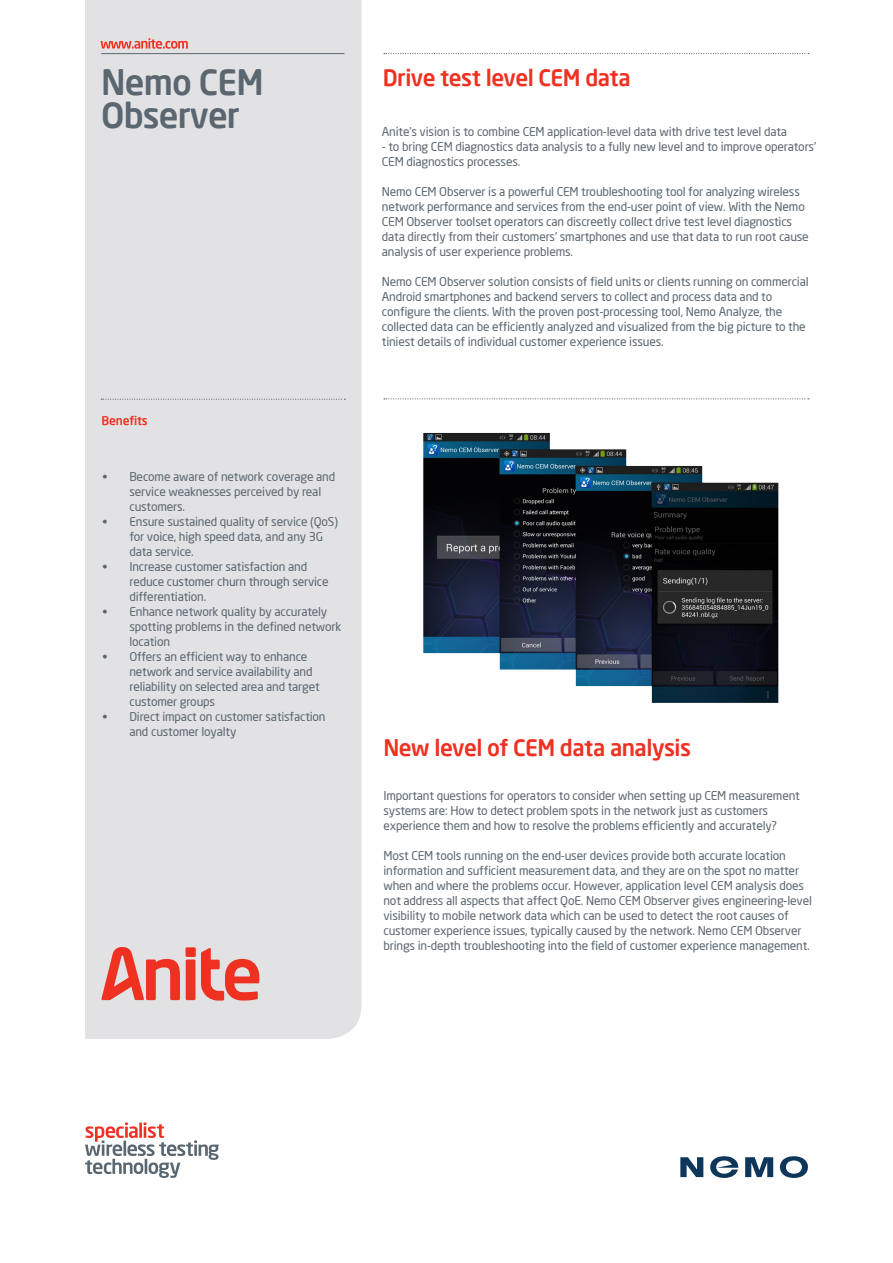
<style>
.page{position:relative;width:893px;height:1263px;background:#fff}
.page>*{position:absolute;margin:0;border:0;box-sizing:border-box;transform-origin:0 0}
.MainheadLevel1{font:500 34.5px/32.2px "Neo Sans";letter-spacing:-.025em;color:#5a6670}
.Slide_headline_-_SIN{font:500 22.5px "Neo Sans";letter-spacing:-.025em;color:#ef3122}
.BodyText{font:12px/15px "Neo Sans";letter-spacing:-.015em;color:#5a6670}
.SubheadLevel1{font:500 12px "Neo Sans";letter-spacing:-.015em;color:#ef3122}
</style>
<div class="page">
<div style="left:85px;top:0;width:276px;height:1039px;background:#e2e2e4"></div>
<svg style="left:101px;top:947px;width:158px;height:53px;background:#e88b84"></svg>
<hr style="left:101px;top:53px;width:243px;height:1px;background:#5a6670">
<svg style="left:101px;top:399px;width:244px;height:1px"></svg>
<svg style="left:384px;top:53px;width:425px;height:1px"></svg>
<svg style="left:384px;top:398px;width:425px;height:1px"></svg>
<svg style="left:85px;top:1122px;width:134px;height:56px"></svg>
<svg style="left:101px;top:38px;width:87px;height:11px"></svg>
<svg style="left:680px;top:1157px;width:23px;height:20px"></svg>
<svg style="left:745px;top:1157px;width:28px;height:20px"></svg>
<svg style="left:780px;top:1156px;width:28px;height:22px"></svg>
<svg style="left:710px;top:1156px;width:28px;height:22px"></svg>
<img style="left:423px;top:433px;width:356px;height:270px">
<h1 class="MainheadLevel1" style="left:101px;top:66px;width:164px">Nemo CEM<br>Observer</h1>
<p class="SubheadLevel1" style="left:101px;top:413px;width:48px">Benefits</p>
<p class="BodyText" style="left:129px;top:469px;width:207px;text-indent:-27px">• Become aware of network coverage and service weaknesses perceived by real customers.</p>
<p class="BodyText" style="left:129px;top:514px;width:210px;text-indent:-27px">• Ensure sustained quality of service (QoS) for voice, high speed data, and any 3G data service.</p>
<p class="BodyText" style="left:129px;top:559px;width:201px;text-indent:-27px">• Increase customer satisfaction and reduce customer churn through service differentiation.</p>
<p class="BodyText" style="left:129px;top:604px;width:213px;text-indent:-27px">• Enhance network quality by accurately spotting problems in the defined network location</p>
<p class="BodyText" style="left:129px;top:649px;width:192px;text-indent:-27px">• Offers an efficient way to enhance network and service availability and reliability on selected area and target customer groups</p>
<p class="BodyText" style="left:129px;top:709px;width:198px;text-indent:-27px">• Direct impact on customer satisfaction and customer loyalty</p>
<p class="Slide_headline_-_SIN" style="left:383px;top:64px;width:249px">Drive test level CEM data</p>
<p class="BodyText" style="left:382px;top:124px;width:407px">Anite’s vision is to combine CEM application-level data with drive test level data</p>
<p class="BodyText" style="left:382px;top:139px;width:436px">- to bring CEM diagnostics data analysis to a fully new level and to improve operators’<br>CEM diagnostics processes.</p>
<p class="BodyText" style="left:382px;top:184px;width:428px">Nemo CEM Observer is a powerful CEM troubleshooting tool for analyzing wireless network performance and services from the end-user point of view. With the Nemo CEM Observer toolset operators can discreetly collect drive test level diagnostics data directly from their customers’ smartphones and use that data to run root cause analysis of user experience problems.</p>
<p class="BodyText" style="left:382px;top:274px;width:428px">Nemo CEM Observer solution consists of field units or clients running on commercial</p>
<p class="BodyText" style="left:382px;top:289px;width:425px">Android smartphones and backend servers to collect and process data and to configure the clients. With the proven post-processing tool, Nemo Analyze, the collected data can be efficiently analyzed and visualized from the big picture to the tiniest details of individual customer experience issues.</p>
<p class="Slide_headline_-_SIN" style="left:383px;top:734px;width:309px">New level of CEM data analysis</p>
<p class="BodyText" style="left:383px;top:788px;width:418px">Important questions for operators to consider when setting up CEM measurement systems are: How to detect problem spots in the network just as customers experience them and how to resolve the problems efficiently and accurately?</p>
<p class="BodyText" style="left:383px;top:848px;width:430px">Most CEM tools running on the end-user devices provide both accurate location information and sufficient measurement data, and they are on the spot no matter when and where the problems occur. However, application level CEM analysis does not address all aspects that affect QoE. Nemo CEM Observer gives engineering-level visibility to mobile network data which can be used to detect the root causes of customer experience issues, typically caused by the network. Nemo CEM Observer brings in-depth troubleshooting into the field of customer experience management.</p>
</div>
